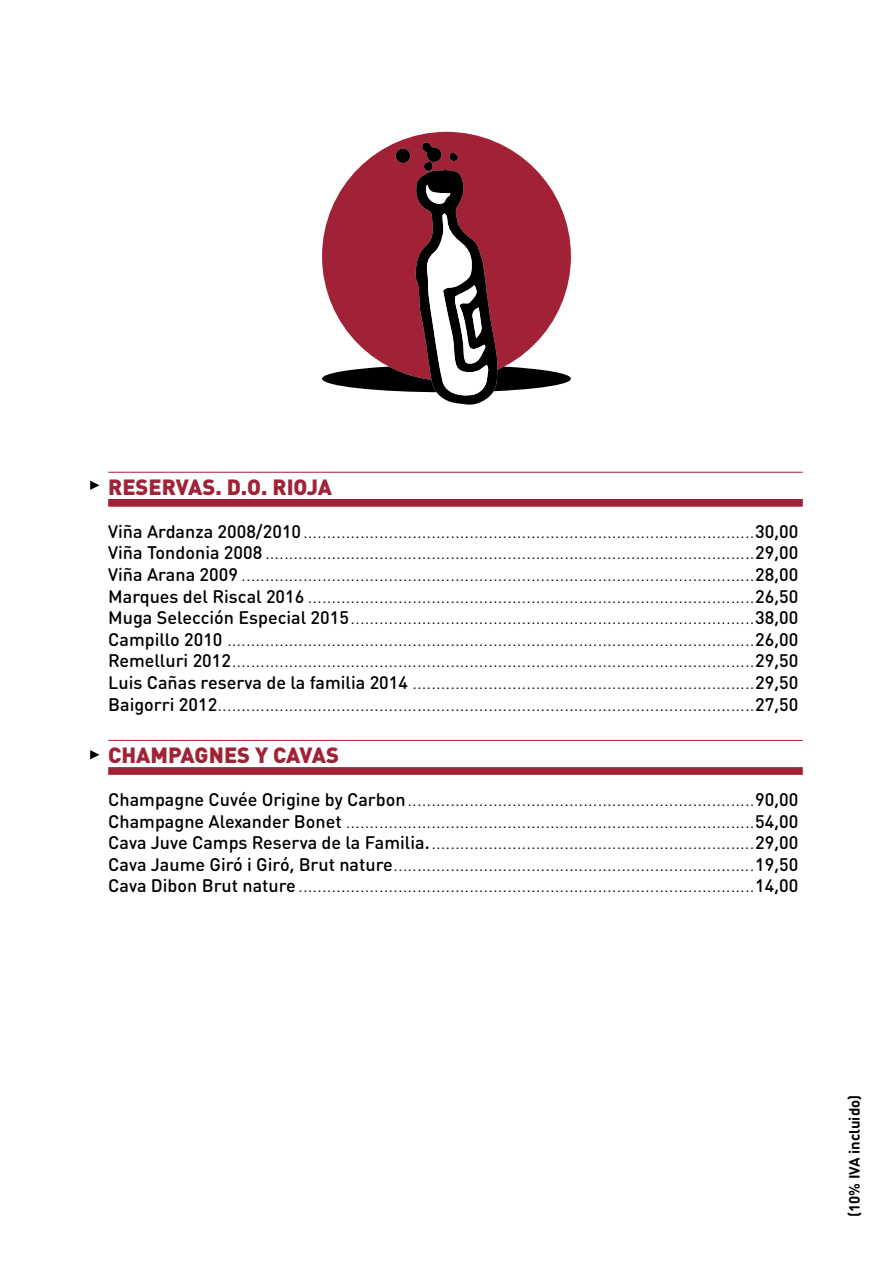
<style>
.page{position:relative;width:893px;height:1263px;background:#fff}
.page>*{position:absolute;margin:0;border:0;box-sizing:border-box;transform-origin:0 0}
.t1{font:900 21.75px "DIN Pro";color:#a12236}
.t2{font:300 18px/21.6px "DIN Round Pro";color:#000;text-align:justify}
.t3{font:700 15px "DIN Round Pro";color:#000}
.s1{font-weight:500}
</style>
<div class="page">
<hr style="left:108px;top:472px;width:695px;height:1px;background:#a12236">
<div style="left:108px;top:499px;width:695px;height:8px;background:#a12236"></div>
<hr style="left:108px;top:740px;width:695px;height:1px;background:#a12236">
<div style="left:108px;top:767px;width:695px;height:8px;background:#a12236"></div>
<svg style="left:90px;top:481px;width:9px;height:9px"></svg>
<svg style="left:90px;top:750px;width:9px;height:9px"></svg>
<svg style="left:322px;top:142px;width:249px;height:263px"></svg>
<p class="t1" style="left:108px;top:472px;width:225px">RESERVAS. D.O. RIOJA</p>
<p class="t2" style="left:108px;top:520px;width:692px"><span class="s1">Viña Ardanza 2008/2010</span>...............................................................................................<span class="s1">30,00<br>Viña Tondonia 2008</span> .......................................................................................................<span class="s1">29,00<br>Viña Arana 2009</span> ............................................................................................................<span class="s1">28,00<br>Marques del Riscal 2016</span> ..............................................................................................<span class="s1">26,50<br>Muga Selección Especial 2015</span>.....................................................................................<span class="s1">38,00<br>Campillo 2010</span> ...............................................................................................................<span class="s1">26,00<br>Remelluri 2012</span>..............................................................................................................<span class="s1">29,50<br>Luis Cañas reserva de la familia 2014</span> ........................................................................<span class="s1">29,50<br>Baigorri 2012</span>.................................................................................................................<span class="s1">27,50</span></p>
<p class="t1" style="left:108px;top:740px;width:232px">CHAMPAGNES Y CAVAS</p>
<p class="t2" style="left:108px;top:788px;width:692px"><span class="s1">Champagne Cuvée Origine by Carbon</span>.........................................................................<span class="s1">90,00<br>Champagne Alexander Bonet</span> ......................................................................................<span class="s1">54,00<br>Cava Juve Camps Reserva de la Familia.</span>....................................................................<span class="s1">29,00<br>Cava Jaume Giró i Giró, Brut nature</span>............................................................................<span class="s1">19,50<br>Cava Dibon Brut nature</span>................................................................................................<span class="s1">14,00</span></p>
<p class="t3" style="left:844px;top:1217px;width:124px;rotate:-90deg">(10% IVA incluido)</p>
</div>
